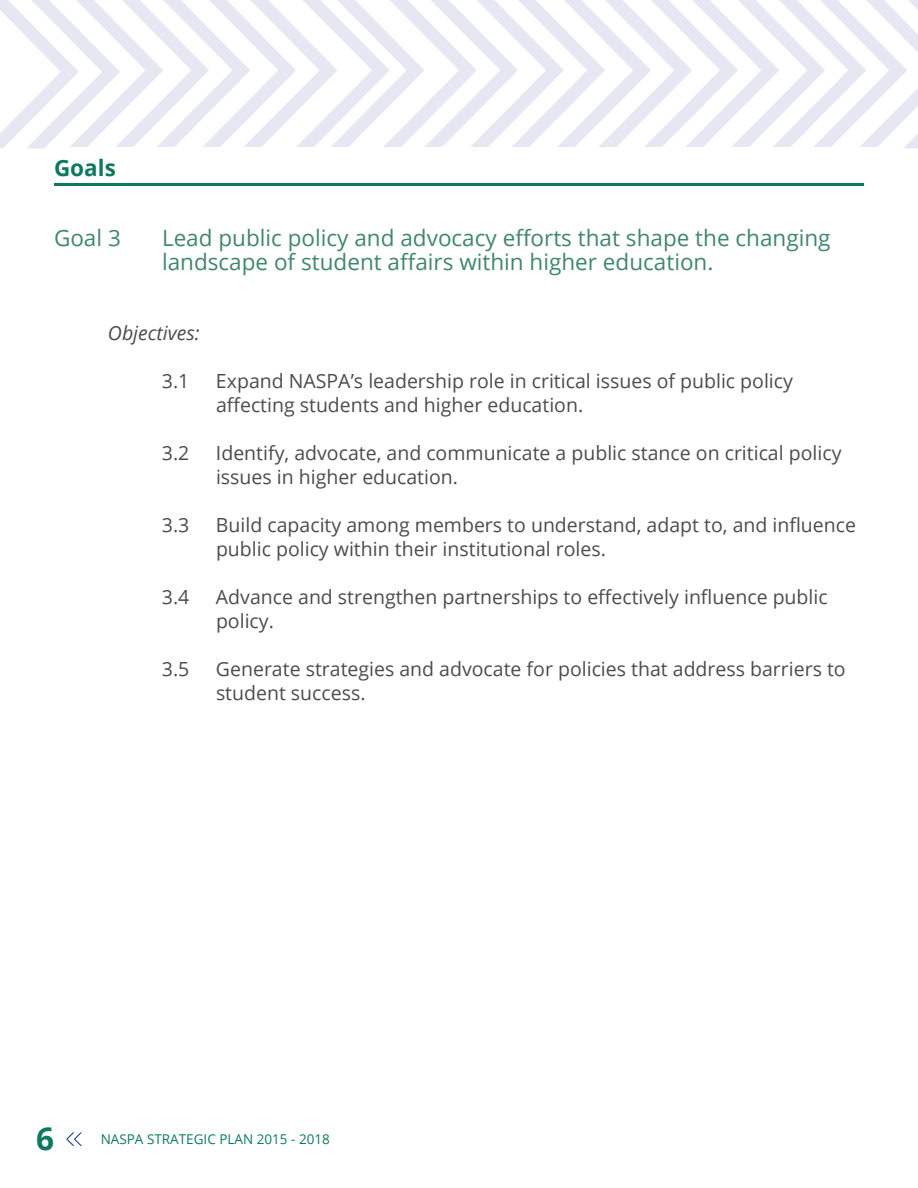
<style>
.page{position:relative;width:918px;height:1188px;background:#fff}
.page>*{position:absolute;margin:0;border:0;box-sizing:border-box;transform-origin:0 0}
.t1{font:700 31.5px "Open Sans";color:#0e795f}
.BODY{font:22.5px/24px "Open Sans";color:#408670}
.t2{font:700 22.5px "Open Sans";color:#0e795f}
.BODY-2{font:19.5px/24px "Open Sans";color:#4b4c4d}
.BODY-3{font:italic 19.5px "Open Sans";color:#4b4c4d}
.t3{font:13.5px "Open Sans";color:#0e795f}
</style>
<div class="page">
<svg style="left:66px;top:1132px;width:16px;height:14px"></svg>
<hr style="left:54px;top:183px;width:810px;height:3px;background:#0e795f">
<svg style="left:0;top:0;width:918px;height:148px"></svg>
<p class="t2" style="left:54px;top:152px;width:63px">Goals</p>
<p class="BODY" style="left:54px;top:225px;width:68px">Goal 3</p>
<p class="BODY" style="left:162px;top:225px;width:670px">Lead public policy and advocacy efforts that shape the changing landscape of student affairs within higher education.</p>
<p class="BODY-3" style="left:108px;top:319px;width:93px">Objectives:</p>
<p class="BODY-2" style="left:162px;top:368px;width:29px">3.1</p>
<p class="BODY-2" style="left:216px;top:368px;width:579px">Expand NASPA’s leadership role in critical issues of public policy affecting students and higher education.</p>
<p class="BODY-2" style="left:162px;top:440px;width:29px">3.2</p>
<p class="BODY-2" style="left:216px;top:440px;width:627px">Identify, advocate, and communicate a public stance on critical policy issues in higher education.</p>
<p class="BODY-2" style="left:162px;top:512px;width:29px">3.3</p>
<p class="BODY-2" style="left:216px;top:512px;width:642px">Build capacity among members to understand, adapt to, and influence public policy within their institutional roles.</p>
<p class="BODY-2" style="left:162px;top:584px;width:29px">3.4</p>
<p class="BODY-2" style="left:216px;top:584px;width:613px">Advance and strengthen partnerships to effectively influence public policy.</p>
<p class="BODY-2" style="left:162px;top:656px;width:29px">3.5</p>
<p class="BODY-2" style="left:216px;top:656px;width:631px">Generate strategies and advocate for policies that address barriers to student success.</p>
<h1 class="t1" style="left:36px;top:1116px;width:19px">6</h1>
<p class="t3" style="left:101px;top:1130px;width:231px">NASPA STRATEGIC PLAN 2015 - 2018</p>
</div>
